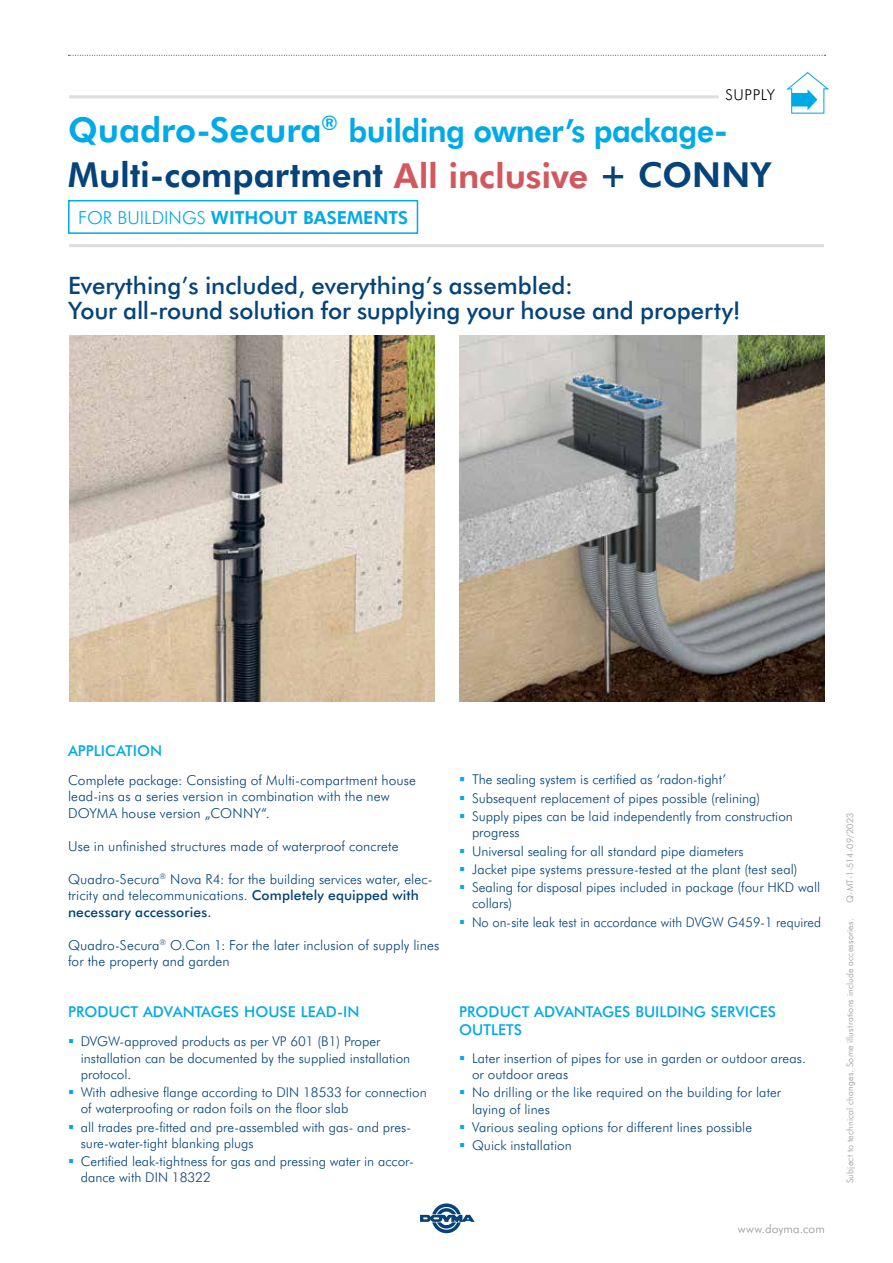
<style>
.page{position:relative;width:893px;height:1263px;background:#fff}
.page>*{position:absolute;margin:0;border:0;box-sizing:border-box;transform-origin:0 0}
.t1{font:700 34.5px "Futura BT";letter-spacing:-.005em;color:#05437a}
.t2{font:700 31.95px "Futura BT";letter-spacing:-.02em;color:#00aae7;scale:.96 1}
.t3{font:500 24px/25.5px "Futura BT";color:#05437a}
.t4{font:700 18px "Futura BT";color:#00aae7}
.t5{font:500 15px/18px "Futura BT";color:#00aae7}
.t6{font:300 15px "Futura BT";letter-spacing:.04em;color:#000}
.t7{font:300 13.8px/16.5px "Futura BT";letter-spacing:.005em;color:#05437a}
.t8{font:300 13.5px/16.2px "Futura BT";color:#05437a}
.t9{font:300 12px "Futura BT";letter-spacing:.015em;color:#939598}
.t10{font:300 9px "Futura BT";letter-spacing:.02em;color:#939598}
.s1{font-size:34.5px}
.s2{color:#d3585d}
.s3{font-weight:300}
.s4{font-size:13.5px}
.s5{font-weight:500}
</style>
<div class="page">
<svg style="left:420px;top:1203px;width:55px;height:30px"></svg>
<svg style="left:68px;top:55px;width:758px;height:1px"></svg>
<svg style="left:786px;top:72px;width:43px;height:42px"></svg>
<hr style="left:69px;top:244px;width:755px;height:3px;background:#dcddde">
<img style="left:459px;top:336px;width:366px;height:366px">
<img style="left:69px;top:336px;width:366px;height:366px">
<hr style="left:69px;top:95px;width:650px;height:3px;background:#dcddde">
<div style="left:68px;top:200px;width:350px;height:34px;border:2px solid #00aae7"></div>
<p class="t6" style="left:725px;top:84px;width:51px">SUPPLY</p>
<h2 class="t2" style="left:68px;top:108px;width:689px"><span class="s1">Quadro-Secura</span><sup>®</sup> building owner’s package<span class="s1">-</span></h2>
<h1 class="t1" style="left:68px;top:150px;width:705px">Multi-compartment <span class="s2">All inclusive</span> + CONNY</h1>
<h3 class="t4" style="left:78px;top:205px;width:332px"><span class="s3">FOR BUILDINGS</span> WITHOUT BASEMENTS</h3>
<h3 class="t3" style="left:68px;top:271px;width:674px">Everything’s included, everything’s assembled:<br>Your all-round solution for supplying your house and property!</h3>
<p class="t5" style="left:68px;top:741px;width:96px">APPLICATION</p>
<p class="t7" style="left:68px;top:771px;width:349px">Complete package: Consisting of Multi-compartment house lead-ins as a series version in combination with the new<br>DOYMA house version „CONNY“.</p>
<p class="t7" style="left:68px;top:837px;width:332px">Use in unfinished structures made of waterproof concrete</p>
<p class="t7" style="left:68px;top:870px;width:366px">Quadro-Secura<sup>®</sup> Nova R4: for the <span class="s4">building services</span> water, elec&shy;tricity and telecommunications. <span class="s5">Completely equipped with necessary accessories.</span></p>
<p class="t7" style="left:68px;top:936px;width:373px">Quadro-Secura<sup>®</sup> O.Con 1: For the later inclusion of supply lines for the property and garden</p>
<p class="t8" style="left:472px;top:770px;width:322px;line-height:18.3px">The sealing system is certified as ‘radon-tight’<br>Subsequent replacement of pipes possible (relining)<br>Supply pipes can be laid independently from construction</p>
<p class="t8" style="left:472px;top:823px;width:350px;line-height:18.3px">progress<br>Universal sealing for all standard pipe diameters<br>Jacket pipe systems pressure-tested at the plant (test seal)<br>Sealing for disposal pipes included in package (four HKD wall</p>
<p class="t8" style="left:472px;top:894px;width:351px;line-height:18.3px">collars)<br>No on-site leak test in accordance with DVGW G459-1 required</p>
<p class="t5" style="left:68px;top:1002px;width:293px">PRODUCT ADVANTAGES HOUSE LEAD-IN</p>
<p class="t5" style="left:459px;top:1002px;width:318px">PRODUCT ADVANTAGES BUILDING SERVICES<br>OUTLETS</p>
<p class="t8" style="left:81px;top:1033px;width:331px">DVGW-approved products as per VP 601 (B1) Proper installation can be documented by the supplied installation protocol.</p>
<p class="t8" style="left:81px;top:1084px;width:347px">With adhesive flange according to DIN 18533 for connection of waterproofing or radon foils on the floor slab</p>
<p class="t8" style="left:81px;top:1118px;width:332px">all trades pre-fitted and pre-assembled with gas- and pres&shy;sure-water-tight blanking plugs</p>
<p class="t8" style="left:81px;top:1153px;width:334px">Certified leak-tightness for gas and pressing water in accor&shy;dance with DIN 18322</p>
<p class="t8" style="left:472px;top:1049px;width:335px">Later insertion of pipes for use in garden or outdoor areas. or outdoor areas</p>
<p class="t8" style="left:472px;top:1084px;width:311px">No drilling or the like required on the building for later laying of lines</p>
<p class="t8" style="left:472px;top:1117px;width:282px;line-height:18.3px">Various sealing options for different lines possible<br>Quick installation</p>
<p class="t9" style="left:738px;top:1221px;width:89px">www.doyma.com</p>
<p class="t10" style="left:844px;top:903px;width:92px;rotate:-90deg">Q-MT-1-514-09/2023</p>
<p class="t10" style="left:844px;top:1183px;width:266px;rotate:-90deg">Subject to technical changes. Some illustrations include accessories.</p>
</div>
